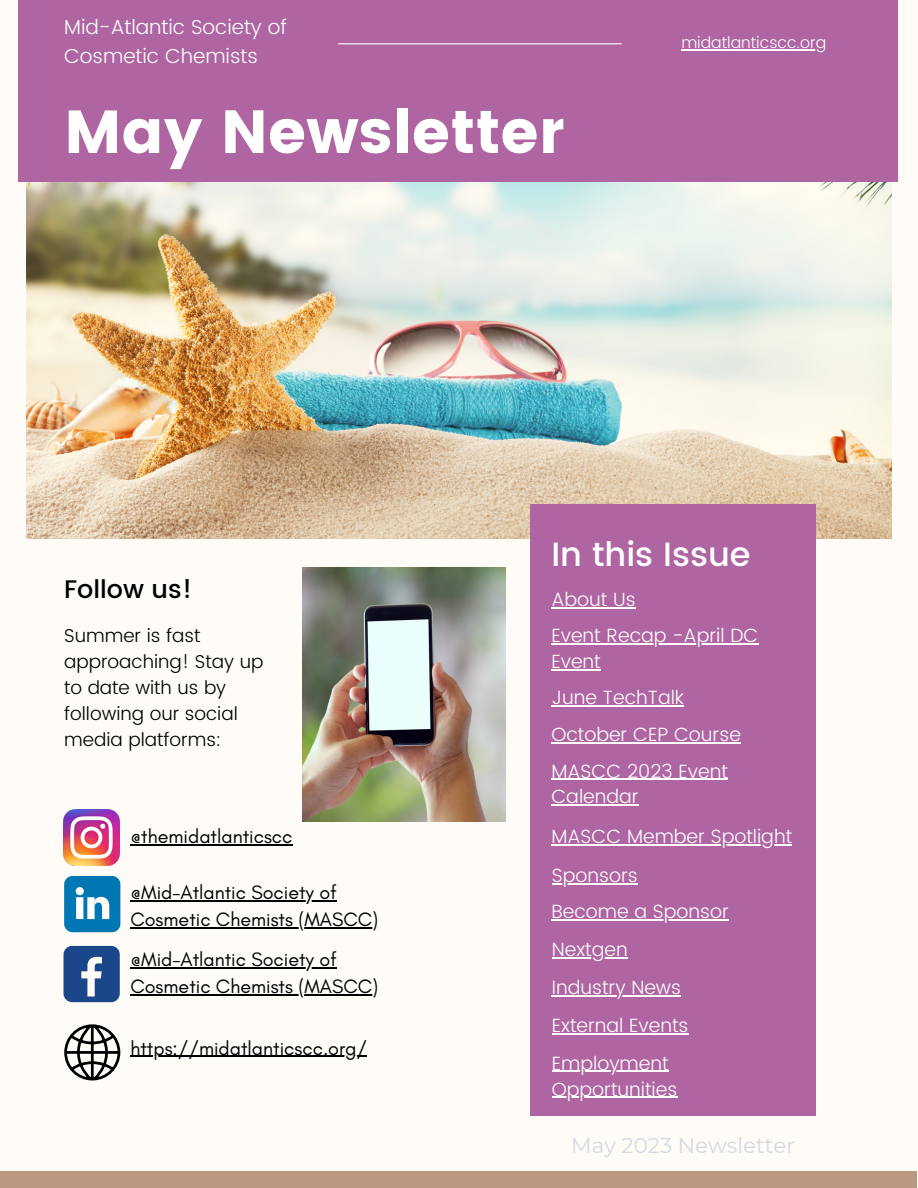
<style>
.page{position:relative;width:918px;height:1188px;background:#fffcf8}
.page>*{position:absolute;margin:0;border:0;box-sizing:border-box;transform-origin:0 0}
.t1{font:60.6px "Poppins";color:#fff}
.t2{font:500 33.6px "Poppins";color:#fff}
.t3{font:500 25.35px "Poppins";color:#000}
.t4{font:21.45px "Montserrat";color:#d2dae1}
.t5{font:300 20.25px/28.2px "Poppins";color:#fff}
.t6{font:19.8px/27px "Glacial Indifference";color:#000}
.t7{font:300 19.2px/25.8px "Poppins";color:#fff}
.t8{font:300 18.6px/25.8px "Poppins";color:#000}
.t9{font:300 15.9px "Poppins";color:#fff}
</style>
<div class="page">
<img style="left:26px;top:181px;width:865px;height:357px">
<img style="left:302px;top:567px;width:204px;height:255px">
<div style="left:18px;top:0;width:880px;height:181px;background:#ae65a2"></div>
<div style="left:530px;top:504px;width:286px;height:612px;background:#ae65a2"></div>
<hr style="left:338px;top:43px;width:284px;height:1px;background:#fffcf8">
<img style="left:64px;top:809px;width:56px;height:57px">
<svg style="left:64px;top:876px;width:56px;height:56px"></svg>
<div style="left:64px;top:946px;width:56px;height:56px;background:#1a4789;border-radius:9px"></div>
<svg style="left:81px;top:957px;width:21px;height:40px"></svg>
<svg style="left:64px;top:1024px;width:56px;height:57px"></svg>
<hr style="left:681px;top:49px;width:145px;height:1px;background:#fff">
<hr style="left:551px;top:608px;width:85px;height:1px;background:#fff">
<hr style="left:551px;top:644px;width:208px;height:1px;background:#fff">
<hr style="left:551px;top:669px;width:50px;height:2px;background:#fff">
<hr style="left:551px;top:844px;width:241px;height:1px;background:#fff">
<hr style="left:552px;top:957px;width:76px;height:2px;background:#fff">
<hr style="left:552px;top:995px;width:129px;height:1px;background:#fff">
<hr style="left:130px;top:844px;width:163px;height:1px;background:#000">
<hr style="left:130px;top:900px;width:207px;height:1px;background:#000">
<hr style="left:130px;top:927px;width:248px;height:1px;background:#000">
<hr style="left:130px;top:967px;width:207px;height:2px;background:#000">
<hr style="left:130px;top:994px;width:248px;height:2px;background:#000">
<hr style="left:552px;top:1071px;width:117px;height:1px;background:#fff">
<hr style="left:552px;top:1097px;width:125px;height:1px;background:#fff">
<hr style="left:130px;top:1056px;width:237px;height:1px;background:#000">
<hr style="left:551px;top:779px;width:177px;height:1px;background:#fff">
<hr style="left:551px;top:805px;width:88px;height:1px;background:#fff">
<hr style="left:552px;top:1033px;width:137px;height:1px;background:#fff">
<div style="left:0;top:1172px;width:916px;height:16px;background:#ba9980"></div>
<hr style="left:552px;top:883px;width:86px;height:1px;background:#fff">
<hr style="left:552px;top:705px;width:132px;height:1px;background:#fff">
<hr style="left:551px;top:742px;width:190px;height:1px;background:#fff">
<hr style="left:551px;top:920px;width:178px;height:1px;background:#fff">
<p class="t5" style="left:64px;top:13px;width:224px">Mid-Atlantic Society of<br>Cosmetic Chemists</p>
<p class="t1" style="left:64px;top:97px;width:502px">May Newsletter</p>
<p class="t9" style="left:681px;top:33px;width:146px">midatlanticscc.org</p>
<p class="t3" style="left:64px;top:574px;width:130px">Follow us!</p>
<p class="t8" style="left:64px;top:623px;width:201px">Summer is fast approaching! Stay up to date with us by following our social media platforms:</p>
<p class="t6" style="left:130px;top:823px;width:164px">@themidatlanticscc</p>
<p class="t6" style="left:130px;top:879px;width:249px">@Mid-Atlantic Society of<br>Cosmetic Chemists (MASCC)</p>
<p class="t6" style="left:130px;top:946px;width:249px">@Mid-Atlantic Society of<br>Cosmetic Chemists (MASCC)</p>
<p class="t6" style="left:130px;top:1034px;width:238px">https://midatlanticscc.org/</p>
<p class="t2" style="left:551px;top:534px;width:201px">In this Issue</p>
<p class="t7" style="left:551px;top:587px;width:86px">About Us</p>
<p class="t7" style="left:551px;top:623px;width:209px">Event Recap -April DC<br>Event</p>
<p class="t7" style="left:552px;top:684px;width:134px">June TechTalk</p>
<p class="t7" style="left:551px;top:721px;width:191px">October CEP Course</p>
<p class="t7" style="left:551px;top:758px;width:178px">MASCC 2023 Event<br>Calendar</p>
<p class="t7" style="left:551px;top:823px;width:242px">MASCC Member Spotlight</p>
<p class="t7" style="left:552px;top:862px;width:87px">Sponsors</p>
<p class="t7" style="left:551px;top:899px;width:179px">Become a Sponsor</p>
<p class="t7" style="left:552px;top:937px;width:77px">Nextgen</p>
<p class="t7" style="left:552px;top:975px;width:131px">Industry News</p>
<p class="t7" style="left:552px;top:1012px;width:138px">External Events</p>
<p class="t7" style="left:552px;top:1050px;width:127px">Employment<br>Opportunities</p>
<p class="t4" style="left:571px;top:1132px;width:225px">May 2023 Newsletter</p>
</div>
